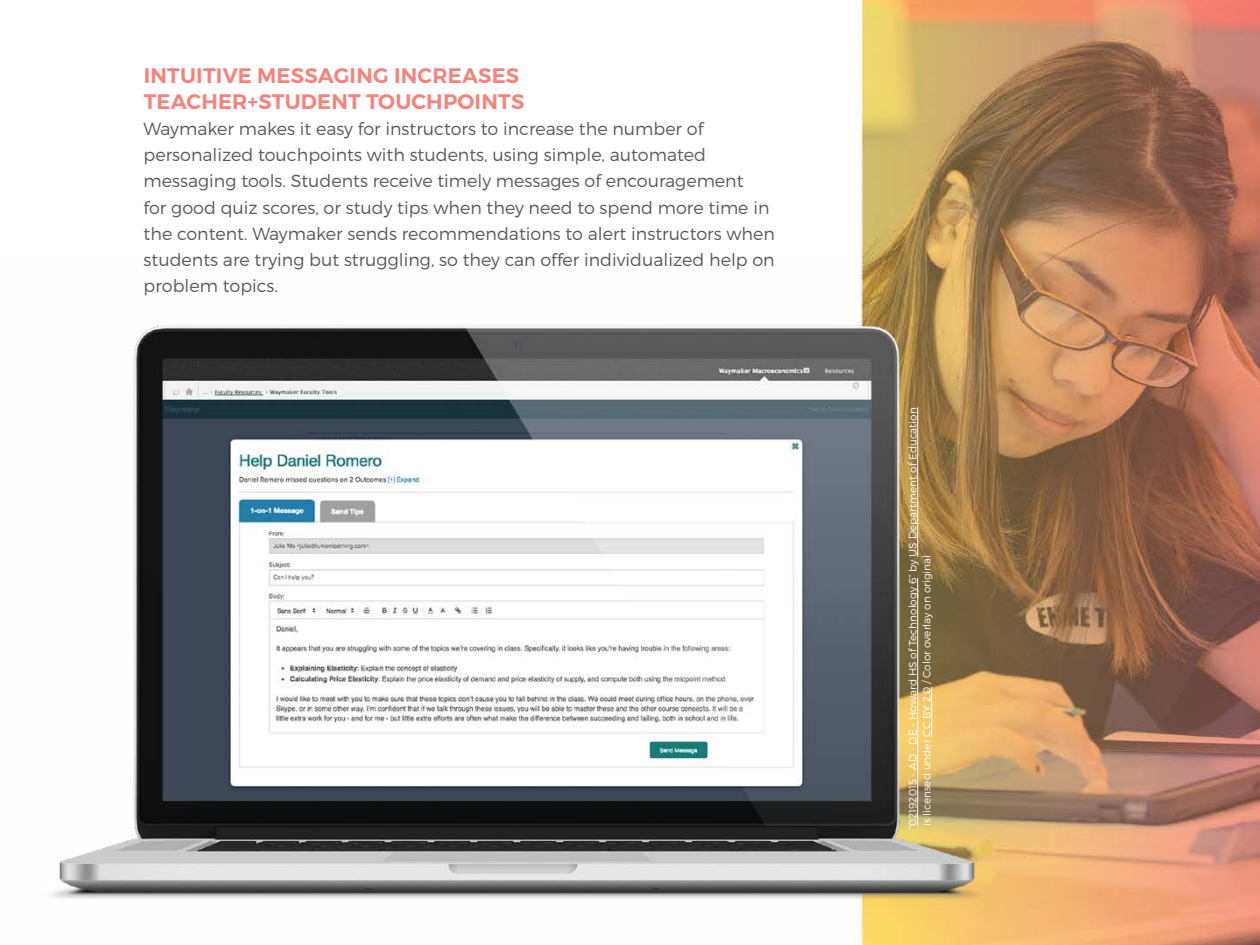
<style>
.page{position:relative;width:1260px;height:945px;background:#fff}
.page>*{position:absolute;margin:0;border:0;box-sizing:border-box;transform-origin:0 0}
.Headline{font:600 21px/25.2px "Montserrat";letter-spacing:.01em;color:#f4837b}
.t1{font:300 17.5px/26.2px "Montserrat";color:#58595b}
.CCBY{font:300 10.5px "Montserrat";color:#fff}
</style>
<div class="page">
<img style="left:857px;top:0;width:403px;height:945px">
<img style="left:53px;top:253px;width:997px;height:692px">
<hr style="left:917px;top:578px;width:1px;height:248px;background:#fff">
<hr style="left:917px;top:407px;width:1px;height:150px;background:#fff">
<hr style="left:931px;top:687px;width:1px;height:50px;background:#fff">
<p class="Headline" style="left:144px;top:63px;width:382px">INTUITIVE MESSAGING INCREASES<br>TEACHER+STUDENT TOUCHPOINTS</p>
<p class="t1" style="left:144px;top:115px;width:633px">Waymaker makes it easy for instructors to increase the number of personalized touchpoints with students, using simple, automated messaging tools. Students receive timely messages of encouragement<br>for good quiz scores, or study tips when they need to spend more time in the content. Waymaker sends recommendations to alert instructors when students are trying but struggling, so they can offer individualized help on problem topics.</p>
<p class="CCBY" style="left:907px;top:829px;width:423px;rotate:-90deg">“02192015 - AD - DE - Howard HS of Technology 6” by US Department of Education</p>
<p class="CCBY" style="left:921px;top:826px;width:273px;rotate:-90deg">is licensed under CC BY 2.0 / Color overlay on original</p>
</div>
